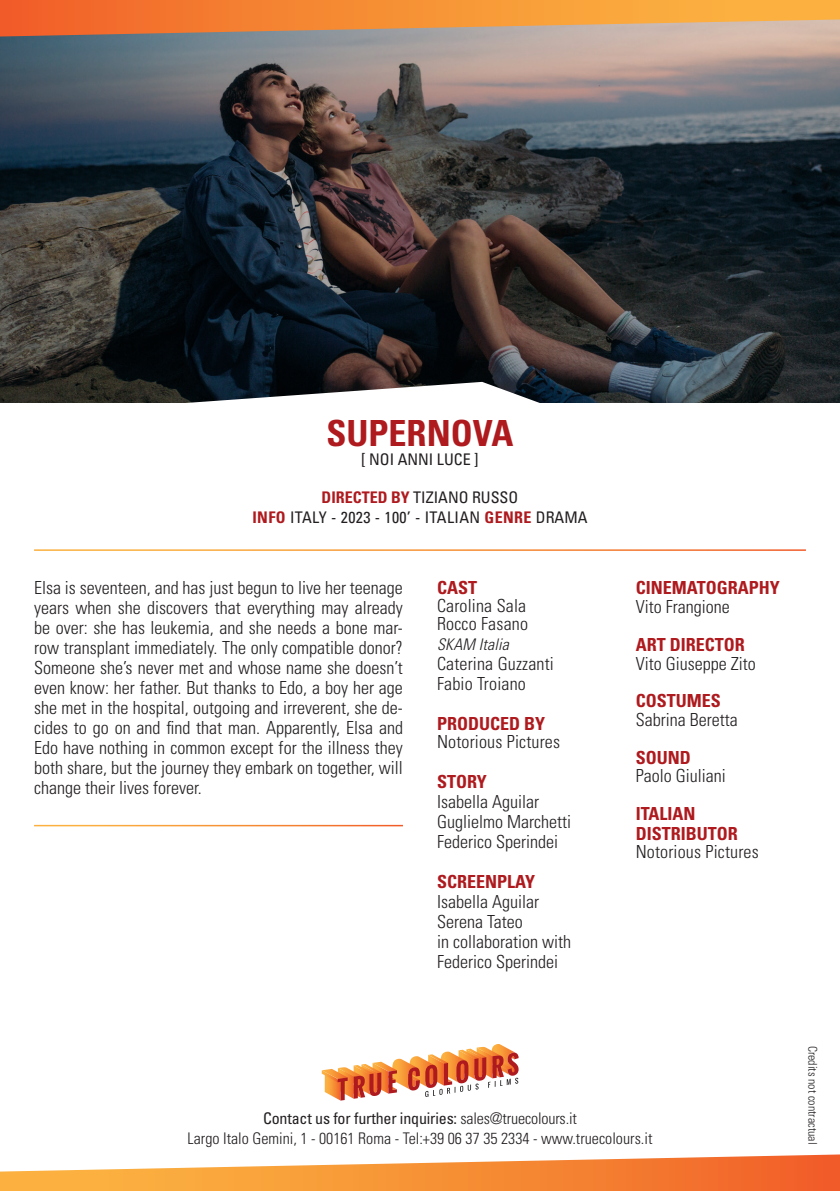
<style>
.page{position:relative;width:840px;height:1191px;background:#fff}
.page>*{position:absolute;margin:0;border:0;box-sizing:border-box;transform-origin:0 0}
.t1{font:700 condensed 36px "Univers LT Std";color:#ae1a1e}
.t2{font:300 condensed 18px/20px "Univers LT Std";color:#231f20}
.t3{font:700 condensed 18px "Univers LT Std";color:#ae1a1e}
.t4{font:condensed 16px "Univers LT Std";color:#231f20}
.t5{font:300 condensed 16px "Univers LT Std";color:#231f20}
.t6{font:condensed 16px "Univers LT Std";letter-spacing:.025em;color:#231f20}
.t7{font:italic 300 condensed 16px "Univers LT Std";letter-spacing:.01em;color:#231f20}
.t8{font:300 condensed 12px "Univers LT Std";color:#231f20}
.s1{font-weight:700;color:#ae1a1e}
.s2{font-weight:300}
</style>
<div class="page">
<img style="left:0;top:37px;width:839px;height:366px">
<svg style="left:130px;top:382px;width:420px;height:21px"></svg>
<svg style="left:321px;top:1044px;width:197px;height:56px"></svg>
<svg style="left:0;top:0;width:839px;height:37px;background:#e59250"></svg>
<svg style="left:0;top:1154px;width:839px;height:37px"></svg>
<p class="t1" style="left:326px;top:411px;width:188px">SUPERNOVA</p>
<p class="t4" style="left:361px;top:449px;width:119px">[ NOI ANNI LUCE ]</p>
<p class="t4" style="left:321px;top:487px;width:198px"><span class="s1">DIRECTED BY</span> TIZIANO RUSSO</p>
<p class="t6" style="left:252px;top:507px;width:336px"><span class="s1">INFO</span> ITALY - 2023 - 100’ - ITALIAN <span class="s1">GENRE</span> DRAMA</p>
<p class="t2" style="left:34px;top:578px;width:370px;text-align:justify">Elsa is seventeen, and has just begun to live her teenage years when she discovers that everything may already be over: she has leukemia, and she needs a bone mar&shy;row transplant immediately. The only compatible donor?<br>Someone she’s never met and whose name she doesn’t even know: her father. But thanks to Edo, a boy her age she met in the hospital, outgoing and irreverent, she de&shy;cides to go on and find that man. Apparently, Elsa and Edo have nothing in common except for the illness they both share, but the journey they embark on together, will change their lives forever.</p>
<p class="t3" style="left:635px;top:577px;width:145px">CINEMATOGRAPHY</p>
<p class="t3" style="left:437px;top:577px;width:42px">CAST</p>
<p class="t2" style="left:437px;top:596px;width:91px">Carolina Sala</p>
<p class="t2" style="left:437px;top:614px;width:92px">Rocco Fasano</p>
<p class="t7" style="left:437px;top:635px;width:73px">SKAM Italia</p>
<p class="t2" style="left:437px;top:654px;width:118px">Caterina Guzzanti</p>
<p class="t2" style="left:437px;top:674px;width:90px">Fabio Troiano</p>
<p class="t3" style="left:437px;top:713px;width:110px">PRODUCED BY</p>
<p class="t2" style="left:437px;top:732px;width:125px">Notorious Pictures</p>
<p class="t3" style="left:437px;top:771px;width:51px">STORY</p>
<p class="t2" style="left:437px;top:792px;width:103px">Isabella Aguilar</p>
<p class="t2" style="left:437px;top:812px;width:135px">Guglielmo Marchetti</p>
<p class="t2" style="left:437px;top:832px;width:122px">Federico Sperindei</p>
<p class="t3" style="left:437px;top:871px;width:100px">SCREENPLAY</p>
<p class="t2" style="left:437px;top:892px;width:103px">Isabella Aguilar</p>
<p class="t2" style="left:437px;top:912px;width:87px">Serena Tateo</p>
<p class="t2" style="left:437px;top:932px;width:135px">in collaboration with<br>Federico Sperindei</p>
<p class="t2" style="left:635px;top:597px;width:95px">Vito Frangione</p>
<p class="t3" style="left:635px;top:633px;width:111px">ART DIRECTOR</p>
<p class="t2" style="left:635px;top:653px;width:121px">Vito Giuseppe Zito</p>
<p class="t3" style="left:635px;top:689px;width:87px">COSTUMES</p>
<p class="t2" style="left:635px;top:709px;width:103px">Sabrina Beretta</p>
<p class="t3" style="left:635px;top:746px;width:57px">SOUND</p>
<p class="t2" style="left:635px;top:766px;width:91px">Paolo Giuliani</p>
<p class="t3" style="left:635px;top:802px;width:61px">ITALIAN</p>
<p class="t3" style="left:635px;top:822px;width:104px">DISTRIBUTOR</p>
<p class="t2" style="left:635px;top:842px;width:125px">Notorious Pictures</p>
<p class="t4" style="left:263px;top:1108px;width:315px">Contact us for further inquiries: <span class="s2">sales@truecolours.it</span></p>
<p class="t5" style="left:187px;top:1128px;width:466px">Largo Italo Gemini, 1 - 00161 Roma - Tel:+39 06 37 35 2334 - www.truecolours.it</p>
<p class="t8" style="left:819px;top:1045px;width:100px;rotate:90deg">Credits not contractual</p>
</div>
